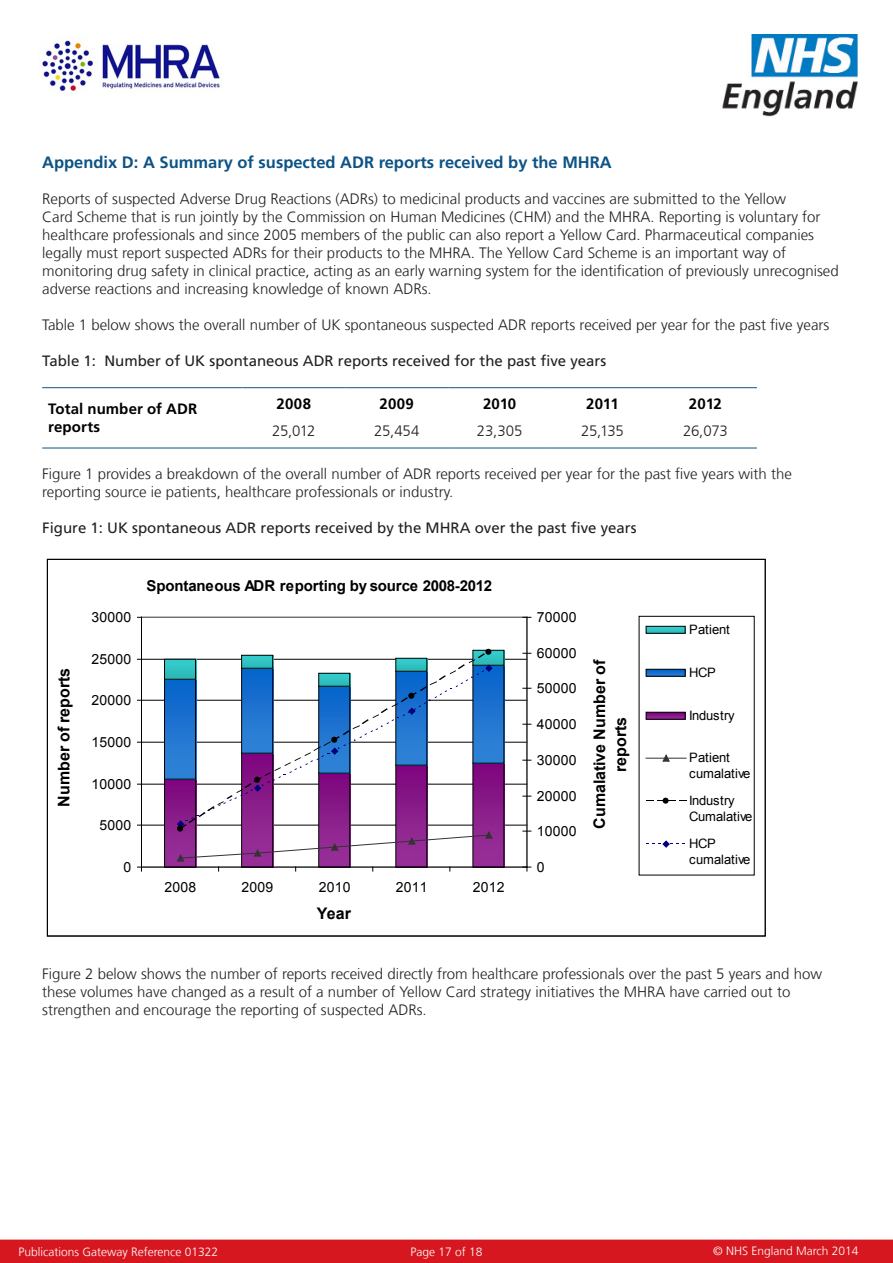
<style>
.page{position:relative;width:893px;height:1263px;background:#fff}
.page>*{position:absolute;margin:0;border:0;box-sizing:border-box;transform-origin:0 0}
.t1{font:700 16.5px "Frutiger LT Com";color:#0d5386}
.t2{font:700 16.05px/21px "Arial";letter-spacing:.005em;color:#000;text-align:center}
.t3{font:300 15px/18px "Frutiger LT Com";color:#231f20}
.t4{font:15px "Frutiger LT Com";color:#231f20}
.t5{font:700 15px/18px "Frutiger LT Com";letter-spacing:.01em;color:#000}
.t6{font:700 15px "Arial";letter-spacing:-.01em;color:#000}
.t7{font:13.95px "Arial";letter-spacing:.015em;color:#000}
.t8{font:13.05px/16px "Arial";letter-spacing:-.02em;color:#000}
.t9{font:13.05px/16px "Arial";letter-spacing:.01em;color:#000}
.t10{font:300 12px "Frutiger LT Com";color:#fff}
</style>
<div class="page">
<img style="left:722px;top:35px;width:135px;height:82px">
<div style="left:1px;top:1240px;width:891px;height:22px;background:#d7171f"></div>
<div style="left:0;top:1239px;width:893px;height:24px;border:2px solid #d7171f"></div>
<img style="left:42px;top:40px;width:178px;height:51px">
<hr style="left:42px;top:387px;width:200px;height:1px;background:#0d5386">
<hr style="left:242px;top:387px;width:103px;height:1px;background:#0d5386">
<hr style="left:345px;top:387px;width:103px;height:1px;background:#0d5386">
<hr style="left:448px;top:387px;width:103px;height:1px;background:#0d5386">
<hr style="left:551px;top:387px;width:103px;height:1px;background:#0d5386">
<hr style="left:654px;top:387px;width:103px;height:1px;background:#0d5386">
<hr style="left:42px;top:448px;width:200px;height:1px;background:#0d5386">
<hr style="left:242px;top:448px;width:103px;height:1px;background:#0d5386">
<hr style="left:345px;top:448px;width:103px;height:1px;background:#0d5386">
<hr style="left:448px;top:448px;width:103px;height:1px;background:#0d5386">
<hr style="left:551px;top:448px;width:103px;height:1px;background:#0d5386">
<hr style="left:654px;top:448px;width:103px;height:1px;background:#0d5386">
<hr style="left:141px;top:825px;width:386px;height:1px;background:#000">
<hr style="left:141px;top:784px;width:386px;height:1px;background:#000">
<hr style="left:141px;top:742px;width:386px;height:1px;background:#000">
<hr style="left:141px;top:700px;width:386px;height:1px;background:#000">
<hr style="left:141px;top:659px;width:386px;height:1px;background:#000">
<hr style="left:141px;top:617px;width:386px;height:1px;background:#808080">
<hr style="left:526px;top:617px;width:1px;height:250px;background:#808080">
<hr style="left:141px;top:866px;width:386px;height:1px;background:#808080">
<div style="left:165px;top:780px;width:31px;height:87px;background:linear-gradient(to bottom,#7e077e,#993499)"></div>
<div style="left:164px;top:779px;width:32px;height:88px;border:1px solid #000"></div>
<div style="left:473px;top:764px;width:31px;height:103px;background:linear-gradient(to bottom,#7e077e,#993499)"></div>
<div style="left:472px;top:763px;width:32px;height:104px;border:1px solid #000"></div>
<div style="left:165px;top:680px;width:31px;height:100px;background:linear-gradient(to bottom,#0763cb,#3484d6)"></div>
<div style="left:164px;top:679px;width:32px;height:101px;border:1px solid #000"></div>
<div style="left:473px;top:666px;width:31px;height:98px;background:linear-gradient(to bottom,#0865ce,#3280d0)"></div>
<div style="left:165px;top:660px;width:31px;height:20px;background:#31c3c3"></div>
<div style="left:164px;top:659px;width:32px;height:21px;border:1px solid #000"></div>
<div style="left:473px;top:651px;width:31px;height:15px;background:#30c3c3"></div>
<div style="left:472px;top:650px;width:32px;height:16px;border:1px solid #000"></div>
<hr style="left:141px;top:617px;width:1px;height:250px;background:#000">
<hr style="left:141px;top:867px;width:386px;height:1px;background:#000">
<hr style="left:527px;top:617px;width:1px;height:250px;background:#000">
<svg style="left:523px;top:867px;width:8px;height:4px"></svg>
<svg style="left:176px;top:649px;width:317px;height:222px"></svg>
<div style="left:647px;top:627px;width:39px;height:7px;background:#31c5c5"></div>
<div style="left:646px;top:626px;width:40px;height:8px;border:1px solid #000"></div>
<svg style="left:648px;top:671px;width:36px;height:4px"></svg>
<div style="left:646px;top:669px;width:40px;height:8px;border:1px solid #000"></div>
<svg style="left:648px;top:714px;width:36px;height:4px"></svg>
<div style="left:646px;top:712px;width:40px;height:8px;border:1px solid #000"></div>
<hr style="left:646px;top:758px;width:40px;height:1px;background:#333">
<svg style="left:661px;top:754px;width:10px;height:8px"></svg>
<svg style="left:646px;top:798px;width:40px;height:6px"></svg>
<svg style="left:646px;top:840px;width:38px;height:8px"></svg>
<p class="t1" style="left:42px;top:153px;width:571px">Appendix D: A Summary of suspected ADR reports received by the MHRA</p>
<p class="t3" style="left:42px;top:190px;width:798px">Reports of suspected Adverse Drug Reactions (ADRs) to medicinal products and vaccines are submitted to the Yellow<br>Card Scheme that is run jointly by the Commission on Human Medicines (CHM) and the MHRA. Reporting is voluntary for healthcare professionals and since 2005 members of the public can also report a Yellow Card. Pharmaceutical companies legally must report suspected ADRs for their products to the MHRA. The Yellow Card Scheme is an important way of monitoring drug safety in clinical practice, acting as an early warning system for the identification of previously unrecognised adverse reactions and increasing knowledge of known ADRs.</p>
<p class="t3" style="left:42px;top:316px;width:789px">Table 1 below shows the overall number of UK spontaneous suspected ADR reports received per year for the past five years</p>
<p class="t4" style="left:42px;top:352px;width:566px">Table 1: Number of UK spontaneous ADR reports received for the past five years</p>
<p class="t5" style="left:48px;top:400px;width:151px">Total number of ADR reports</p>
<p class="t5" style="left:277px;top:394px;width:36px">2008</p>
<p class="t5" style="left:380px;top:394px;width:36px">2009</p>
<p class="t5" style="left:483px;top:394px;width:35px">2010</p>
<p class="t5" style="left:586px;top:394px;width:34px">2011</p>
<p class="t5" style="left:689px;top:394px;width:34px">2012</p>
<p class="t3" style="left:272px;top:421px;width:45px">25,012</p>
<p class="t3" style="left:374px;top:421px;width:47px">25,454</p>
<p class="t3" style="left:477px;top:421px;width:47px">23,305</p>
<p class="t3" style="left:581px;top:421px;width:44px">25,135</p>
<p class="t3" style="left:683px;top:421px;width:46px">26,073</p>
<p class="t3" style="left:42px;top:465px;width:751px">Figure 1 provides a breakdown of the overall number of ADR reports received per year for the past five years with the reporting source ie patients, healthcare professionals or industry.</p>
<p class="t4" style="left:42px;top:519px;width:596px">Figure 1: UK spontaneous ADR reports received by the MHRA over the past five years</p>
<p class="t2" style="left:54px;top:807px;width:140px;rotate:-90deg">Number of reports</p>
<p class="t7" style="left:91px;top:608px;width:41px">30000</p>
<p class="t7" style="left:91px;top:650px;width:41px">25000</p>
<p class="t7" style="left:91px;top:691px;width:41px">20000</p>
<p class="t7" style="left:91px;top:733px;width:41px">15000</p>
<p class="t7" style="left:91px;top:775px;width:41px">10000</p>
<p class="t7" style="left:99px;top:816px;width:33px">5000</p>
<p class="t7" style="left:123px;top:858px;width:9px">0</p>
<p class="t6" style="left:146px;top:576px;width:347px">Spontaneous ADR reporting by source 2008-2012</p>
<p class="t7" style="left:165px;top:878px;width:33px">2008</p>
<p class="t7" style="left:242px;top:878px;width:33px">2009</p>
<p class="t7" style="left:319px;top:878px;width:33px">2010</p>
<p class="t7" style="left:396px;top:878px;width:33px">2011</p>
<p class="t7" style="left:473px;top:878px;width:33px">2012</p>
<p class="t2" style="left:317px;top:903px;width:36px">Year</p>
<p class="t7" style="left:537px;top:608px;width:41px">70000</p>
<p class="t7" style="left:537px;top:644px;width:41px">60000</p>
<p class="t7" style="left:537px;top:679px;width:41px">50000</p>
<p class="t7" style="left:537px;top:715px;width:41px">40000</p>
<p class="t7" style="left:537px;top:751px;width:41px">30000</p>
<p class="t7" style="left:537px;top:787px;width:41px">20000</p>
<p class="t7" style="left:537px;top:822px;width:41px">10000</p>
<p class="t7" style="left:537px;top:858px;width:9px">0</p>
<p class="t2" style="left:589px;top:829px;width:171px;rotate:-90deg">Cumalative Number of reports</p>
<p class="t8" style="left:689px;top:622px;width:42px">Patient</p>
<p class="t8" style="left:689px;top:665px;width:28px">HCP</p>
<p class="t8" style="left:689px;top:708px;width:47px">Industry</p>
<p class="t9" style="left:689px;top:750px;width:63px">Patient cumalative</p>
<p class="t8" style="left:689px;top:793px;width:65px">Industry<br>Cumalative</p>
<p class="t8" style="left:689px;top:836px;width:63px">HCP cumalative</p>
<p class="t3" style="left:42px;top:965px;width:781px">Figure 2 below shows the number of reports received directly from healthcare professionals over the past 5 years and how these volumes have changed as a result of a number of Yellow Card strategy initiatives the MHRA have carried out to strengthen and encourage the reporting of suspected ADRs.</p>
<p class="t10" style="left:18px;top:1244px;width:201px">Publications Gateway Reference 01322</p>
<p class="t10" style="left:713px;top:1244px;width:147px">© NHS England March 2014</p>
<p class="t10" style="left:410px;top:1245px;width:74px">Page 17 of 18</p>
</div>
